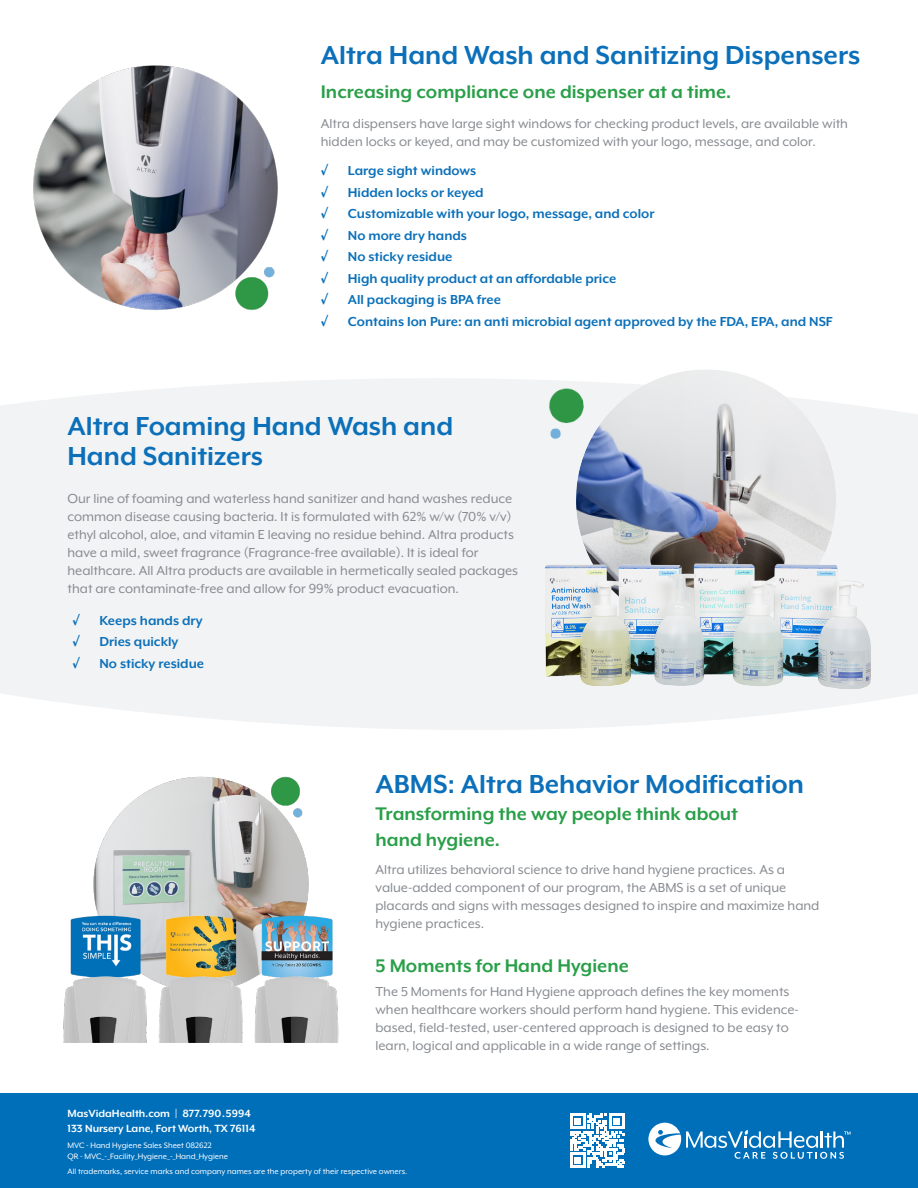
<style>
.page{position:relative;width:918px;height:1188px;background:#fff}
.page>*{position:absolute;margin:0;border:0;box-sizing:border-box;transform-origin:0 0}
.t1{font:700 30px/30px "Mr Eaves XL Mod OT";color:#0b70b9}
.t2{font:700 21px/25.2px "Mr Eaves XL Mod OT";color:#299f48}
.t3{font:15px/18px "Mr Eaves XL Mod OT";color:#878b90}
.t4{font:700 15px "Mr Eaves XL Mod OT";color:#0b70b9}
.t5{font:900 15px "Mr Eaves XL Mod OT";color:#0b70b9}
.t6{font:700 12px "Mr Eaves XL Mod OT";color:#fff}
.t7{font:9px "Mr Eaves XL Mod OT";color:#fff}
</style>
<div class="page">
<svg style="left:0;top:378px;width:918px;height:352px;fill:#f2f3f4"></svg>
<div style="left:0;top:1094px;width:918px;height:94px;background:#006fba"></div>
<svg style="left:648px;top:1123px;width:202px;height:36px"></svg>
<svg style="left:570px;top:1114px;width:54px;height:54px"></svg>
<div style="left:574px;top:1157px;width:7px;height:6px;background:#fff"></div>
<img style="left:63px;top:776px;width:276px;height:267px">
<img style="left:33px;top:65px;width:245px;height:245px">
<img style="left:533px;top:370px;width:346px;height:322px">
<p class="t1" style="left:321px;top:40px;width:541px">Altra Hand Wash and Sanitizing Dispensers</p>
<p class="t2" style="left:321px;top:79px;width:412px">Increasing compliance one dispenser at a time.</p>
<p class="t3" style="left:321px;top:114px;width:529px">Altra dispensers have large sight windows for checking product levels, are available with hidden locks or keyed, and may be customized with your logo, message, and color.</p>
<p class="t5" style="left:321px;top:162px;width:9px">√</p>
<p class="t4" style="left:348px;top:162px;width:130px">Large sight windows</p>
<p class="t5" style="left:321px;top:184px;width:9px">√</p>
<p class="t4" style="left:348px;top:184px;width:137px">Hidden locks or keyed</p>
<p class="t5" style="left:321px;top:205px;width:9px">√</p>
<p class="t4" style="left:348px;top:205px;width:308px">Customizable with your logo, message, and color</p>
<p class="t5" style="left:321px;top:227px;width:9px">√</p>
<p class="t4" style="left:348px;top:227px;width:121px">No more dry hands</p>
<p class="t5" style="left:321px;top:248px;width:9px">√</p>
<p class="t4" style="left:348px;top:248px;width:106px">No sticky residue</p>
<p class="t5" style="left:321px;top:270px;width:9px">√</p>
<p class="t4" style="left:348px;top:270px;width:270px">High quality product at an affordable price</p>
<p class="t5" style="left:321px;top:291px;width:9px">√</p>
<p class="t4" style="left:348px;top:291px;width:155px">All packaging is BPA free</p>
<p class="t5" style="left:321px;top:313px;width:9px">√</p>
<p class="t4" style="left:348px;top:313px;width:486px">Contains Ion Pure: an anti microbial agent approved by the FDA, EPA, and NSF</p>
<p class="t1" style="left:68px;top:411px;width:387px">Altra Foaming Hand Wash and<br>Hand Sanitizers</p>
<p class="t3" style="left:68px;top:489px;width:452px">Our line of foaming and waterless hand sanitizer and hand washes reduce common disease causing bacteria. It is formulated with 62% w/w (70% v/v) ethyl alcohol, aloe, and vitamin E leaving no residue behind. Altra products have a mild, sweet fragrance (Fragrance-free available). It is ideal for healthcare. All Altra products are available in hermetically sealed packages that are contaminate-free and allow for 99% product evacuation.</p>
<p class="t5" style="left:72px;top:612px;width:9px">√</p>
<p class="t4" style="left:99px;top:612px;width:105px">Keeps hands dry</p>
<p class="t5" style="left:72px;top:633px;width:9px">√</p>
<p class="t4" style="left:99px;top:633px;width:80px">Dries quickly</p>
<p class="t5" style="left:72px;top:655px;width:9px">√</p>
<p class="t4" style="left:99px;top:655px;width:106px">No sticky residue</p>
<p class="t1" style="left:375px;top:769px;width:430px">ABMS: Altra Behavior Modification</p>
<p class="t2" style="left:375px;top:801px;width:364px">Transforming the way people think about hand hygiene.</p>
<p class="t3" style="left:375px;top:860px;width:445px">Altra utilizes behavioral science to drive hand hygiene practices. As a value-added component of our program, the ABMS is a set of unique placards and signs with messages designed to inspire and maximize hand hygiene practices.</p>
<p class="t2" style="left:375px;top:953px;width:255px">5 Moments for Hand Hygiene</p>
<p class="t3" style="left:375px;top:982px;width:425px">The 5 Moments for Hand Hygiene approach defines the key moments when healthcare workers should perform hand hygiene. This evidence&shy;based, field-tested, user-centered approach is designed to be easy to learn, logical and applicable in a wide range of settings.</p>
<p class="t6" style="left:68px;top:1107px;width:185px">MasVidaHealth.com | 877.790.5994</p>
<p class="t6" style="left:68px;top:1122px;width:190px">133 Nursery Lane, Fort Worth, TX 76114</p>
<p class="t7" style="left:68px;top:1140px;width:146px">MVC - Hand Hygiene Sales Sheet 082622</p>
<p class="t7" style="left:68px;top:1151px;width:162px">QR - MVC_-_Facility_Hygiene_-_Hand_Hygiene</p>
<p class="t7" style="left:68px;top:1166px;width:341px">All trademarks, service marks and company names are the property of their respective owners.</p>
</div>
